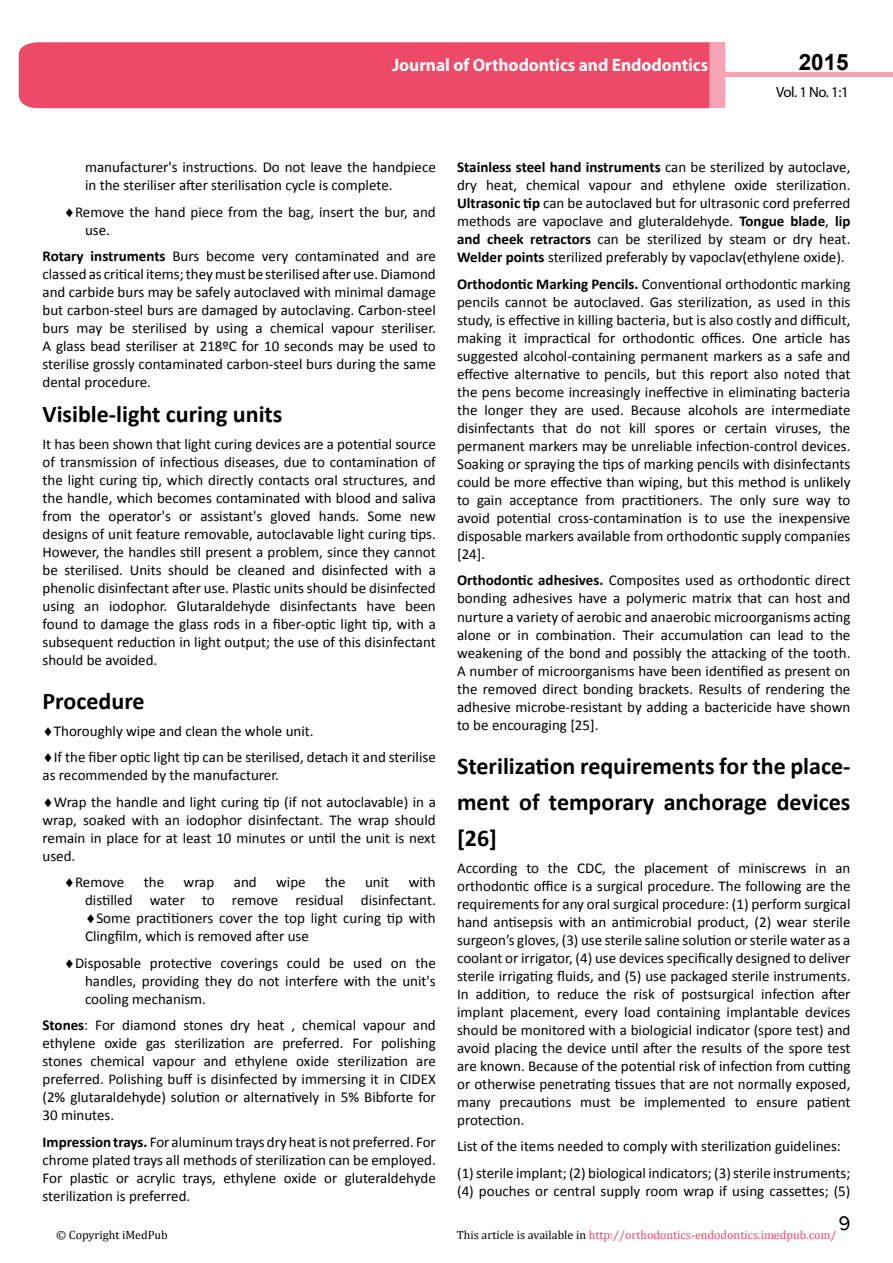
<style>
.page{position:relative;width:893px;height:1263px;background:#fff}
.page>*{position:absolute;margin:0;border:0;box-sizing:border-box;transform-origin:0 0}
.t1{font:25.5px "Tunga";color:#000}
.t2{font:700 24px/36px "Calibri";color:#000;text-align:justify}
.t3{font:700 22.5px "Arial";color:#000}
.t4{font:700 18px "Myriad Pro";color:#fff;scale:.96 1}
.t5{font:15px/18px "Calibri";color:#000;text-align:justify}
.t6{font:14.85px "Myriad Pro";color:#000}
.t7{font:12px "Cambria";color:#ed4a67}
.t8{font:12px "Cambria";color:#000}
.s1{font-weight:700}
.s2{color:#000}
</style>
<div class="page">
<hr style="left:725px;top:73px;width:168px;height:4px;background:#f6a4b3">
<div style="left:19px;top:42px;width:690px;height:66px;background:#ed4a67"></div>
<div style="left:709px;top:42px;width:16px;height:66px;background:#f6a4b3"></div>
<p class="t4" style="left:517px;top:53px;width:198px">ARCHIVOS D MEDICINA</p>
<h3 class="t3" style="left:799px;top:47px;width:52px">2015</h3>
<p class="t6" style="left:776px;top:83px;width:74px">Vol. 1 No. 1:1</p>
<p class="t4" style="left:392px;top:53px;width:331px">Journal of Orthodontics and Endodontics</p>
<p class="t5" style="left:85px;top:158px;width:352px">manufacturer's instructions. Do not leave the handpiece in the steriliser after sterilisation cycle is complete.</p>
<p class="t5" style="left:85px;top:203px;width:352px;text-indent:-21px">♦Remove the hand piece from the bag, insert the bur, and use.</p>
<p class="t5" style="left:43px;top:247px;width:395px"><span class="s1">Rotary instruments</span> Burs become very contaminated and are classed as critical items; they must be sterilised after use. Diamond and carbide burs may be safely autoclaved with minimal damage but carbon-steel burs are damaged by autoclaving. Carbon-steel burs may be sterilised by using a chemical vapour steriliser.<br>A glass bead steriliser at 218ºC for 10 seconds may be used to sterilise grossly contaminated carbon-steel burs during the same dental procedure.</p>
<h2 class="t2" style="left:43px;top:396px;width:241px">Visible-light curing units</h2>
<p class="t5" style="left:43px;top:435px;width:395px">It has been shown that light curing devices are a potential source of transmission of infectious diseases, due to contamination of the light curing tip, which directly contacts oral structures, and the handle, which becomes contaminated with blood and saliva from the operator's or assistant's gloved hands. Some new designs of unit feature removable, autoclavable light curing tips.<br>However, the handles still present a problem, since they cannot be sterilised. Units should be cleaned and disinfected with a phenolic disinfectant after use. Plastic units should be disinfected using an iodophor. Glutaraldehyde disinfectants have been found to damage the glass rods in a fiber-optic light tip, with a subsequent reduction in light output; the use of this disinfectant should be avoided.</p>
<h2 class="t2" style="left:43px;top:683px;width:104px">Procedure</h2>
<p class="t5" style="left:43px;top:718px;width:395px;line-height:26.5px">♦Thoroughly wipe and clean the whole unit.<br>♦If the fiber optic light tip can be sterilised, detach it and sterilise</p>
<p class="t5" style="left:43px;top:762px;width:395px;line-height:26.5px">as recommended by the manufacturer.<br>♦Wrap the handle and light curing tip (if not autoclavable) in a</p>
<p class="t5" style="left:43px;top:811px;width:395px">wrap, soaked with an iodophor disinfectant. The wrap should remain in place for at least 10 minutes or until the unit is next used.</p>
<p class="t5" style="left:64px;top:873px;width:62px">♦Remove</p>
<p class="t5" style="left:144px;top:873px;width:22px">the</p>
<p class="t5" style="left:184px;top:873px;width:32px">wrap</p>
<p class="t5" style="left:234px;top:873px;width:24px">and</p>
<p class="t5" style="left:276px;top:873px;width:31px">wipe</p>
<p class="t5" style="left:325px;top:873px;width:22px">the</p>
<p class="t5" style="left:365px;top:873px;width:26px">unit</p>
<p class="t5" style="left:85px;top:873px;width:352px;text-indent:324px">with distilled water to remove residual disinfectant. ♦Some practitioners cover the top light curing tip with Clingfilm, which is removed after use</p>
<p class="t5" style="left:85px;top:954px;width:352px;text-indent:-21px">♦Disposable protective coverings could be used on the handles, providing they do not interfere with the unit's cooling mechanism.</p>
<p class="t5" style="left:43px;top:1016px;width:395px"><span class="s1">Stones</span>: For diamond stones dry heat , chemical vapour and ethylene oxide gas sterilization are preferred. For polishing stones chemical vapour and ethylene oxide sterilization are preferred. Polishing buff is disinfected by immersing it in CIDEX (2% glutaraldehyde) solution or alternatively in 5% Bibforte for 30 minutes.</p>
<p class="t5" style="left:43px;top:1133px;width:395px"><span class="s1">Impression trays.</span> For aluminum trays dry heat is not preferred. For chrome plated trays all methods of sterilization can be employed.<br>For plastic or acrylic trays, ethylene oxide or gluteraldehyde sterilization is preferred.</p>
<p class="t5" style="left:457px;top:158px;width:395px"><span class="s1">Stainless steel hand instruments</span> can be sterilized by autoclave, dry heat, chemical vapour and ethylene oxide sterilization.<br><span class="s1">Ultrasonic tip</span> can be autoclaved but for ultrasonic cord preferred methods are vapoclave and gluteraldehyde. <span class="s1">Tongue blade</span>, <span class="s1">lip and cheek retractors</span> can be sterilized by steam or dry heat.<br><span class="s1">Welder points</span> sterilized preferably by vapoclav(ethylene oxide).</p>
<p class="t5" style="left:457px;top:275px;width:395px"><span class="s1">Orthodontic Marking Pencils.</span> Conventional orthodontic marking pencils cannot be autoclaved. Gas sterilization, as used in this study, is effective in killing bacteria, but is also costly and difficult, making it impractical for orthodontic offices. One article has suggested alcohol-containing permanent markers as a safe and effective alternative to pencils, but this report also noted that the pens become increasingly ineffective in eliminating bacteria the longer they are used. Because alcohols are intermediate disinfectants that do not kill spores or certain viruses, the permanent markers may be unreliable infection-control devices.<br>Soaking or spraying the tips of marking pencils with disinfectants could be more effective than wiping, but this method is unlikely to gain acceptance from practitioners. The only sure way to avoid potential cross-contamination is to use the inexpensive disposable markers available from orthodontic supply companies [24].</p>
<p class="t5" style="left:457px;top:571px;width:395px"><span class="s1">Orthodontic adhesives.</span> Composites used as orthodontic direct bonding adhesives have a polymeric matrix that can host and nurture a variety of aerobic and anaerobic microorganisms acting alone or in combination. Their accumulation can lead to the weakening of the bond and possibly the attacking of the tooth.<br>A number of microorganisms have been identified as present on the removed direct bonding brackets. Results of rendering the adhesive microbe-resistant by adding a bactericide have shown to be encouraging [25].</p>
<h2 class="t2" style="left:457px;top:748px;width:395px">Sterilization requirements for the place&shy;ment of temporary anchorage devices [26]</h2>
<p class="t5" style="left:457px;top:858px;width:395px">According to the CDC, the placement of miniscrews in an orthodontic office is a surgical procedure. The following are the requirements for any oral surgical procedure: (1) perform surgical hand antisepsis with an antimicrobial product, (2) wear sterile surgeon’s gloves, (3) use sterile saline solution or sterile water as a coolant or irrigator, (4) use devices specifically designed to deliver sterile irrigating fluids, and (5) use packaged sterile instruments.<br>In addition, to reduce the risk of postsurgical infection after implant placement, every load containing implantable devices should be monitored with a biologicial indicator (spore test) and avoid placing the device until after the results of the spore test are known. Because of the potential risk of infection from cutting or otherwise penetrating tissues that are not normally exposed, many precautions must be implemented to ensure patient protection.</p>
<p class="t5" style="left:457px;top:1133px;width:395px;line-height:26.5px">List of the items needed to comply with sterilization guidelines: (1) sterile implant; (2) biological indicators; (3) sterile instruments;</p>
<p class="t5" style="left:457px;top:1181px;width:395px">(4) pouches or central supply room wrap if using cassettes; (5)</p>
<h1 class="t1" style="left:838px;top:1206px;width:14px">9</h1>
<p class="t8" style="left:56px;top:1228px;width:113px">© Copyright iMedPub</p>
<p class="t7" style="left:457px;top:1228px;width:381px"><span class="s2">This article is available in</span> http://orthodontics-endodontics.imedpub.com/</p>
</div>
